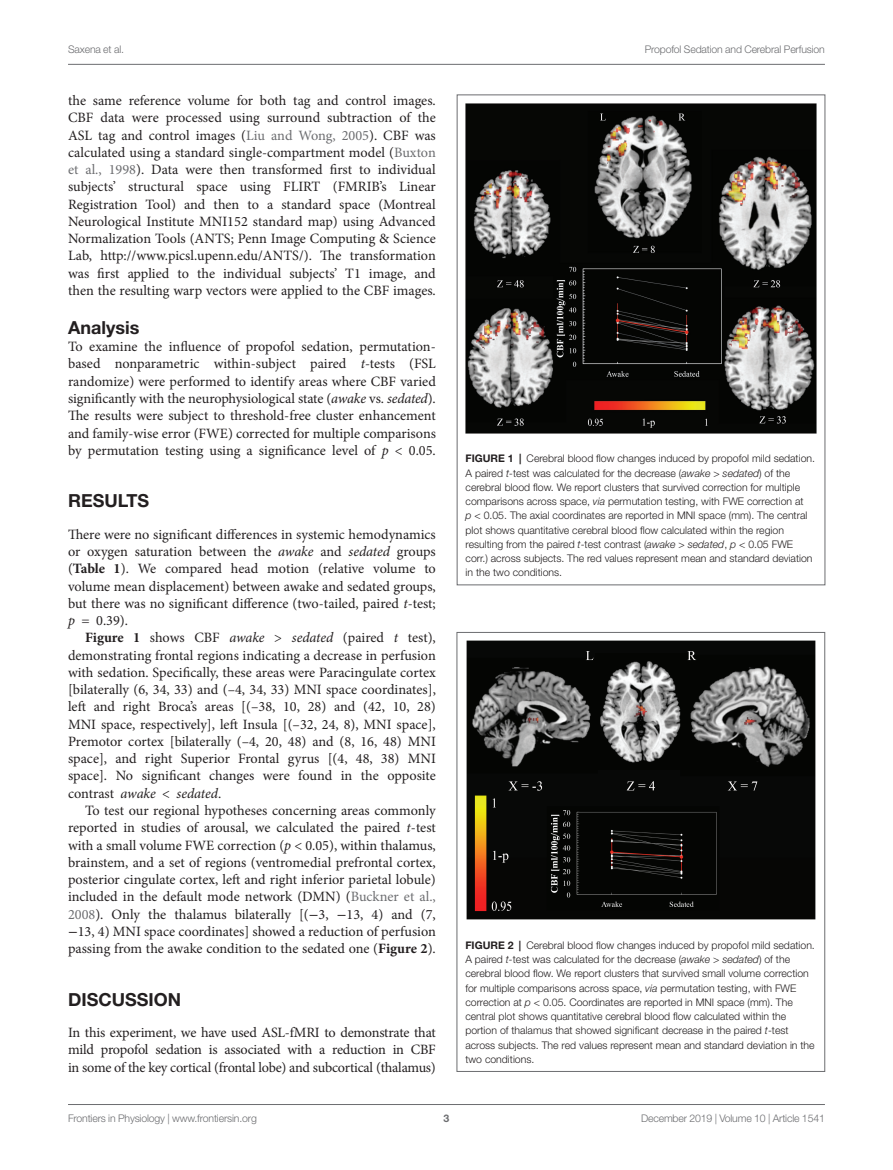
<style>
.page{position:relative;width:893px;height:1170px;background:#fff}
.page>*{position:absolute;margin:0;border:0;box-sizing:border-box;transform-origin:0 0}
.HEAD_1{font:700 18px "Helvetica Neue LT Std";color:#231f20}
.HEAD_2{font:700 18px "Helvetica Neue LT Std";color:#231f20}
.TEXT_FLUSH{font:14.25px/17.2px "Minion Pro";letter-spacing:-.005em;color:#231f20;text-align:justify}
.TEXT{font:14.25px/17.2px "Minion Pro";color:#231f20;text-align:justify}
.FIG_LEG{font:300 10.5px/14.2px "Helvetica Neue LT Std";color:#231f20}
.t1{font:300 10.5px "Helvetica Neue LT Std";letter-spacing:-.015em;color:#6c6d70}
.t2{font:700 10.5px "Helvetica Neue LT Std";color:#6c6d70}
.s1{color:#6c6d70}
.s2{font-style:italic}
.s3{font-weight:700}
.s4{font-family:"STIX General"}
</style>
<div class="page">
<hr style="left:68px;top:64px;width:757px;height:1px;background:#6c6d70">
<hr style="left:68px;top:1104px;width:757px;height:1px;background:#6c6d70">
<img style="left:466px;top:103px;width:350px;height:330px">
<img style="left:466px;top:640px;width:349px;height:279px">
<p class="t1" style="left:68px;top:42px;width:58px">Saxena et al.</p>
<p class="t1" style="left:645px;top:42px;width:182px">Propofol Sedation and Cerebral Perfusion</p>
<p class="TEXT_FLUSH" style="left:68px;top:92px;width:369px">the same reference volume for both tag and control images.<br>CBF data were processed using surround subtraction of the ASL tag and control images (<span class="s1">Liu and Wong, 2005</span>). CBF was calculated using a standard single-compartment model (<span class="s1">Buxton et al., 1998</span>). Data were then transformed first to individual subjects’ structural space using FLIRT (FMRIB’s Linear Registration Tool) and then to a standard space (Montreal Neurological Institute MNI152 standard map) using Advanced Normalization Tools (ANTS; Penn Image Computing &amp; Science Lab, http://www.picsl.upenn.edu/ANTS/). The transformation was first applied to the individual subjects’ T1 image, and then the resulting warp vectors were applied to the CBF images.</p>
<p class="HEAD_2" style="left:68px;top:316px;width:73px">Analysis</p>
<p class="TEXT_FLUSH" style="left:68px;top:338px;width:369px">To examine the influence of propofol sedation, permutation&shy;based nonparametric within-subject paired <span class="s2">t-</span>tests (FSL randomize) were performed to identify areas where CBF varied significantly with the neurophysiological state (<span class="s2">awake</span> vs. <span class="s2">sedated</span>).<br>The results were subject to threshold-free cluster enhancement and family-wise error (FWE) corrected for multiple comparisons by permutation testing using a significance level of <span class="s2">p</span> &lt; 0.05.</p>
<p class="HEAD_1" style="left:68px;top:489px;width:83px">RESULTS</p>
<p class="TEXT_FLUSH" style="left:68px;top:525px;width:369px">There were no significant differences in systemic hemodynamics or oxygen saturation between the <span class="s2">awake</span> and <span class="s2">sedated</span> groups (<span class="s3">Table 1</span>). We compared head motion (relative volume to volume mean displacement) between awake and sedated groups, but there was no significant difference (two-tailed, paired <span class="s2">t</span>-test; <span class="s2">p</span> = 0.39).</p>
<p class="TEXT" style="left:68px;top:629px;width:369px;text-indent:17px"><span class="s3">Figure 1</span> shows CBF <span class="s2">awake</span> &gt; <span class="s2">sedated</span> (paired <span class="s2">t</span> test), demonstrating frontal regions indicating a decrease in perfusion with sedation. Specifically, these areas were Paracingulate cortex [bilaterally (6, 34, 33) and (–4, 34, 33) MNI space coordinates], left and right Broca’s areas [(–38, 10, 28) and (42, 10, 28)<br>MNI space, respectively], left Insula [(–32, 24, 8), MNI space], Premotor cortex [bilaterally (–4, 20, 48) and (8, 16, 48) MNI space], and right Superior Frontal gyrus [(4, 48, 38) MNI space]. No significant changes were found in the opposite contrast <span class="s2">awake</span> &lt; <span class="s2">sedated</span>.</p>
<p class="TEXT" style="left:68px;top:801px;width:369px;text-indent:17px">To test our regional hypotheses concerning areas commonly reported in studies of arousal, we calculated the paired <span class="s2">t</span>-test with a small volume FWE correction (<span class="s2">p</span> &lt; 0.05), within thalamus, brainstem, and a set of regions (ventromedial prefrontal cortex, posterior cingulate cortex, left and right inferior parietal lobule) included in the default mode network (DMN) (<span class="s1">Buckner et al., 2008</span>). Only the thalamus bilaterally [(<span class="s4">−</span>3, <span class="s4">−</span>13, 4) and (7, <span class="s4">−</span>13, 4) MNI space coordinates] showed a reduction of perfusion passing from the awake condition to the sedated one (<span class="s3">Figure 2</span>).</p>
<p class="HEAD_1" style="left:68px;top:987px;width:115px">DISCUSSION</p>
<p class="TEXT_FLUSH" style="left:68px;top:1023px;width:369px">In this experiment, we have used ASL-fMRI to demonstrate that mild propofol sedation is associated with a reduction in CBF in some of the key cortical (frontal lobe) and subcortical (thalamus)</p>
<p class="FIG_LEG" style="left:466px;top:451px;width:351px"><span class="s3">FIGURE 1 |</span> Cerebral blood flow changes induced by propofol mild sedation.<br>A paired <span class="s2">t-</span>test was calculated for the decrease (<span class="s2">awake</span> &gt; <span class="s2">sedated</span>) of the cerebral blood flow. We report clusters that survived correction for multiple comparisons across space, <span class="s2">via</span> permutation testing, with FWE correction at<br><span class="s2">p</span> &lt; 0.05. The axial coordinates are reported in MNI space (mm). The central plot shows quantitative cerebral blood flow calculated within the region resulting from the paired <span class="s2">t</span>-test contrast (<span class="s2">awake</span> &gt; <span class="s2">sedated</span>, <span class="s2">p</span> &lt; 0.05 FWE corr.) across subjects. The red values represent mean and standard deviation in the two conditions.</p>
<p class="FIG_LEG" style="left:465px;top:937px;width:351px"><span class="s3">FIGURE 2 |</span> Cerebral blood flow changes induced by propofol mild sedation.<br>A paired <span class="s2">t-</span>test was calculated for the decrease (<span class="s2">awake</span> &gt; <span class="s2">sedated</span>) of the cerebral blood flow. We report clusters that survived small volume correction for multiple comparisons across space, <span class="s2">via</span> permutation testing, with FWE correction at <span class="s2">p</span> &lt; 0.05. Coordinates are reported in MNI space (mm). The central plot shows quantitative cerebral blood flow calculated within the portion of thalamus that showed significant decrease in the paired <span class="s2">t</span>-test across subjects. The red values represent mean and standard deviation in the two conditions.</p>
<p class="t1" style="left:68px;top:1111px;width:190px">Frontiers in Physiology | www.frontiersin.org</p>
<p class="t2" style="left:444px;top:1111px;width:7px">3</p>
<p class="t1" style="left:641px;top:1111px;width:185px">December 2019 | Volume 10 | Article 1541</p>
</div>
